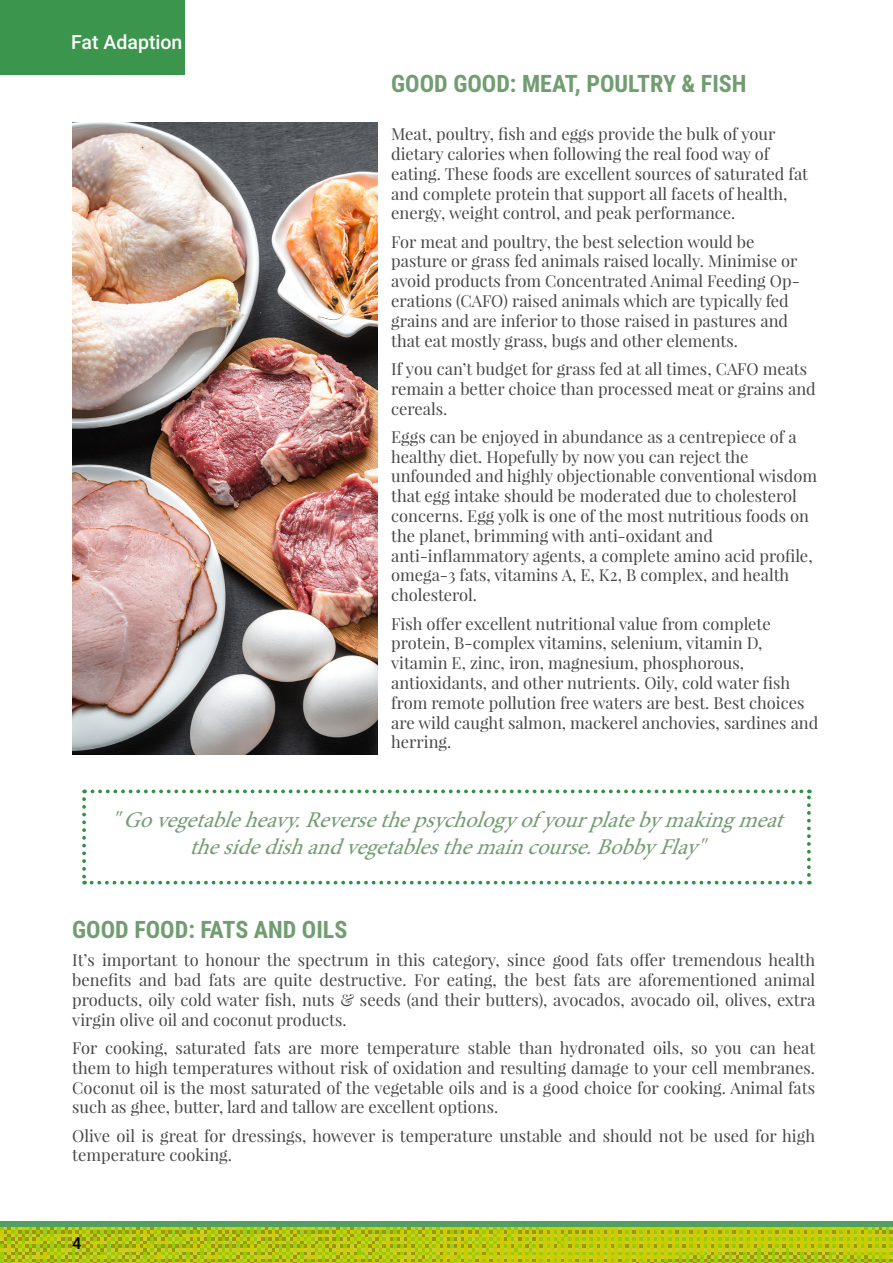
<style>
.page{position:relative;width:893px;height:1263px;background:#fff}
.page>*{position:absolute;margin:0;border:0;box-sizing:border-box;transform-origin:0 0}
.t1{font:700 24px "Roboto Condensed";color:#719d71}
.t2{font:italic 22.5px/27px "Minion Pro";color:#719d71;text-align:center}
.t3{font:500 19.5px "Roboto";color:#fff}
.t4{font:16.5px/19.8px "Playfair Display";color:#464547}
.t5{font:500 16.5px "Roboto";color:#000}
</style>
<div class="page">
<div style="left:0;top:0;width:185px;height:74px;background:#3c954d"></div>
<img style="left:0;top:1227px;width:893px;height:36px">
<div style="left:0;top:1221px;width:893px;height:6px;background:#51a060"></div>
<img style="left:72px;top:122px;width:305px;height:632px">
<svg style="left:82px;top:799px;width:4px;height:85px"></svg>
<svg style="left:92px;top:881px;width:718px;height:3px"></svg>
<svg style="left:807px;top:789px;width:4px;height:86px"></svg>
<svg style="left:84px;top:789px;width:717px;height:4px"></svg>
<p class="t3" style="left:71px;top:28px;width:113px">Fat Adaption</p>
<h1 class="t1" style="left:391px;top:67px;width:357px">GOOD GOOD: MEAT, POULTRY &amp; FISH</h1>
<p class="t4" style="left:391px;top:124px;width:418px">Meat, poultry, fish and eggs provide the bulk of your dietary calories when following the real food way of eating. These foods are excellent sources of saturated fat and complete protein that support all facets of health, energy, weight control, and peak performance.</p>
<p class="t4" style="left:391px;top:231px;width:410px">For meat and poultry, the best selection would be pasture or grass fed animals raised locally. Minimise or avoid products from Concentrated Animal Feeding Op&shy;erations (CAFO) raised animals which are typically fed grains and are inferior to those raised in pastures and that eat mostly grass, bugs and other elements.</p>
<p class="t4" style="left:391px;top:359px;width:426px">If you can’t budget for grass fed at all times, CAFO meats remain a better choice than processed meat or grains and cereals.</p>
<p class="t4" style="left:391px;top:427px;width:427px">Eggs can be enjoyed in abundance as a centrepiece of a healthy diet. Hopefully by now you can reject the unfounded and highly objectionable conventional wisdom that egg intake should be moderated due to cholesterol concerns. Egg yolk is one of the most nutritious foods on the planet, brimming with anti-oxidant and anti-inflammatory agents, a complete amino acid profile, omega-3 fats, vitamins A, E, K2, B complex, and health cholesterol.</p>
<p class="t4" style="left:391px;top:613px;width:429px">Fish offer excellent nutritional value from complete protein, B-complex vitamins, selenium, vitamin D, vitamin E, zinc, iron, magnesium, phosphorous, antioxidants, and other nutrients. Oily, cold water fish from remote pollution free waters are best. Best choices are wild caught salmon, mackerel anchovies, sardines and herring.</p>
<h2 class="t2" style="left:111px;top:806px;width:684px">"Govegetableheavy.Reversethepsychologyof yourplatebymakingmeat thesidedishandvegetablesthemaincourse.BobbyFlay"</h2>
<h1 class="t1" style="left:72px;top:912px;width:277px">GOOD FOOD: FATS AND OILS</h1>
<p class="t4" style="left:72px;top:950px;width:744px;text-align:justify">It’s important to honour the spectrum in this category, since good fats offer tremendous health benefits and bad fats are quite destructive. For eating, the best fats are aforementioned animal products, oily cold water fish, nuts &amp; seeds (and their butters), avocados, avocado oil, olives, extra virgin olive oil and coconut products.</p>
<p class="t4" style="left:72px;top:1038px;width:745px;text-align:justify">For cooking, saturated fats are more temperature stable than hydronated oils, so you can heat them to high temperatures without risk of oxidation and resulting damage to your cell membranes.<br>Coconut oil is the most saturated of the vegetable oils and is a good choice for cooking. Animal fats such as ghee, butter, lard and tallow are excellent options.</p>
<p class="t4" style="left:72px;top:1125px;width:744px">Olive oil is great for dressings, however is temperature unstable and should not be used for high temperature cooking.</p>
<p class="t5" style="left:72px;top:1232px;width:11px">4</p>
</div>
